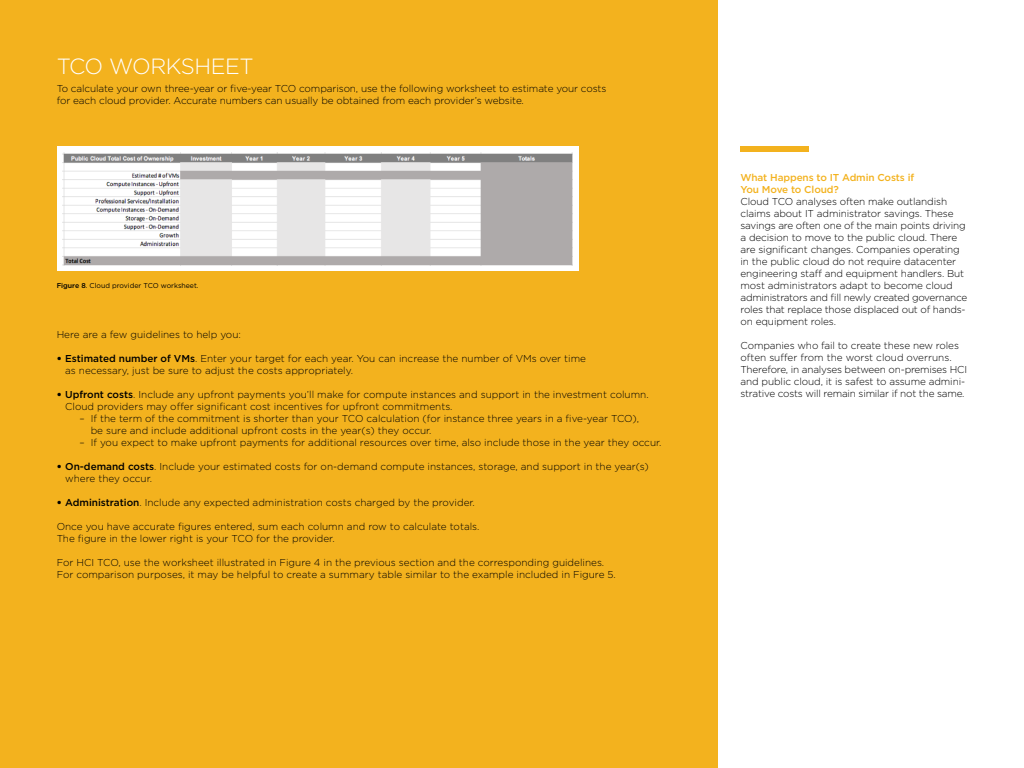
<style>
.page{position:relative;width:1024px;height:768px;background:#fff}
.page>*{position:absolute;margin:0;border:0;box-sizing:border-box;transform-origin:0 0}
.t1{font:300 22px "Gotham";letter-spacing:-.02em;color:#fff}
.t2{font:300 10px/12px "Gotham";letter-spacing:-.01em;color:#000}
.t3{font:500 10px/12px "Gotham";letter-spacing:-.01em;color:#f3b21e}
.t4{font:7px "Gotham";color:#000}
.s1{font-weight:500}
.s2{font-weight:900}
</style>
<div class="page">
<div style="left:0;top:0;width:718px;height:768px;background:#f3b21e"></div>
<div style="left:57px;top:147px;width:522px;height:124px;background:#fff"></div>
<img style="left:62px;top:152px;width:511px;height:113px">
<div style="left:741px;top:147px;width:68px;height:5px;background:#f3b21e"></div>
<h1 class="t1" style="left:57px;top:53px;width:198px">TCO WORKSHEET</h1>
<p class="t2" style="left:57px;top:82px;width:551px">To calculate your own three-year or five-year TCO comparison, use the following worksheet to estimate your costs for each cloud provider. Accurate numbers can usually be obtained from each provider’s website.</p>
<p class="t4" style="left:57px;top:281px;width:143px"><span class="s1">Figure 8</span>. Cloud provider TCO worksheet.</p>
<p class="t2" style="left:57px;top:328px;width:186px">Here are a few guidelines to help you:</p>
<p class="t2" style="left:65px;top:352px;width:522px;text-indent:-9px"><span class="s2">•</span> <span class="s1">Estimated number of VMs</span>. Enter your target for each year. You can increase the number of VMs over time as necessary, just be sure to adjust the costs appropriately.</p>
<p class="t2" style="left:65px;top:388px;width:585px;text-indent:-9px"><span class="s2">•</span> <span class="s1">Upfront costs</span>. Include any upfront payments you’ll make for compute instances and support in the investment column.<br>Cloud providers may offer significant cost incentives for upfront commitments.</p>
<p class="t2" style="left:91px;top:412px;width:550px;text-indent:-11px">– If the term of the commitment is shorter than your TCO calculation (for instance three years in a five-year TCO), be sure and include additional upfront costs in the year(s) they occur.</p>
<p class="t2" style="left:79px;top:436px;width:584px">– If you expect to make upfront payments for additional resources over time, also include those in the year they occur.</p>
<p class="t2" style="left:65px;top:460px;width:585px;text-indent:-9px"><span class="s2">•</span> <span class="s1">On-demand costs</span>. Include your estimated costs for on-demand compute instances, storage, and support in the year(s) where they occur.</p>
<p class="t2" style="left:57px;top:496px;width:420px"><span class="s2">•</span> <span class="s1">Administration</span>. Include any expected administration costs charged by the provider.</p>
<p class="t2" style="left:57px;top:520px;width:424px">Once you have accurate figures entered, sum each column and row to calculate totals.<br>The figure in the lower right is your TCO for the provider.</p>
<p class="t2" style="left:57px;top:556px;width:561px">For HCI TCO, use the worksheet illustrated in Figure 4 in the previous section and the corresponding guidelines.<br>For comparison purposes, it may be helpful to create a summary table similar to the example included in Figure 5.</p>
<p class="t3" style="left:741px;top:171px;width:175px">What Happens to IT Admin Costs if<br>You Move to Cloud?</p>
<p class="t2" style="left:741px;top:195px;width:228px">Cloud TCO analyses often make outlandish claims about IT administrator savings. These savings are often one of the main points driving a decision to move to the public cloud. There are significant changes. Companies operating in the public cloud do not require datacenter engineering staff and equipment handlers. But most administrators adapt to become cloud administrators and fill newly created governance roles that replace those displaced out of hands&shy;on equipment roles.</p>
<p class="t2" style="left:741px;top:339px;width:228px">Companies who fail to create these new roles often suffer from the worst cloud overruns.<br>Therefore, in analyses between on-premises HCI and public cloud, it is safest to assume admini&shy;strative costs will remain similar if not the same.</p>
</div>
